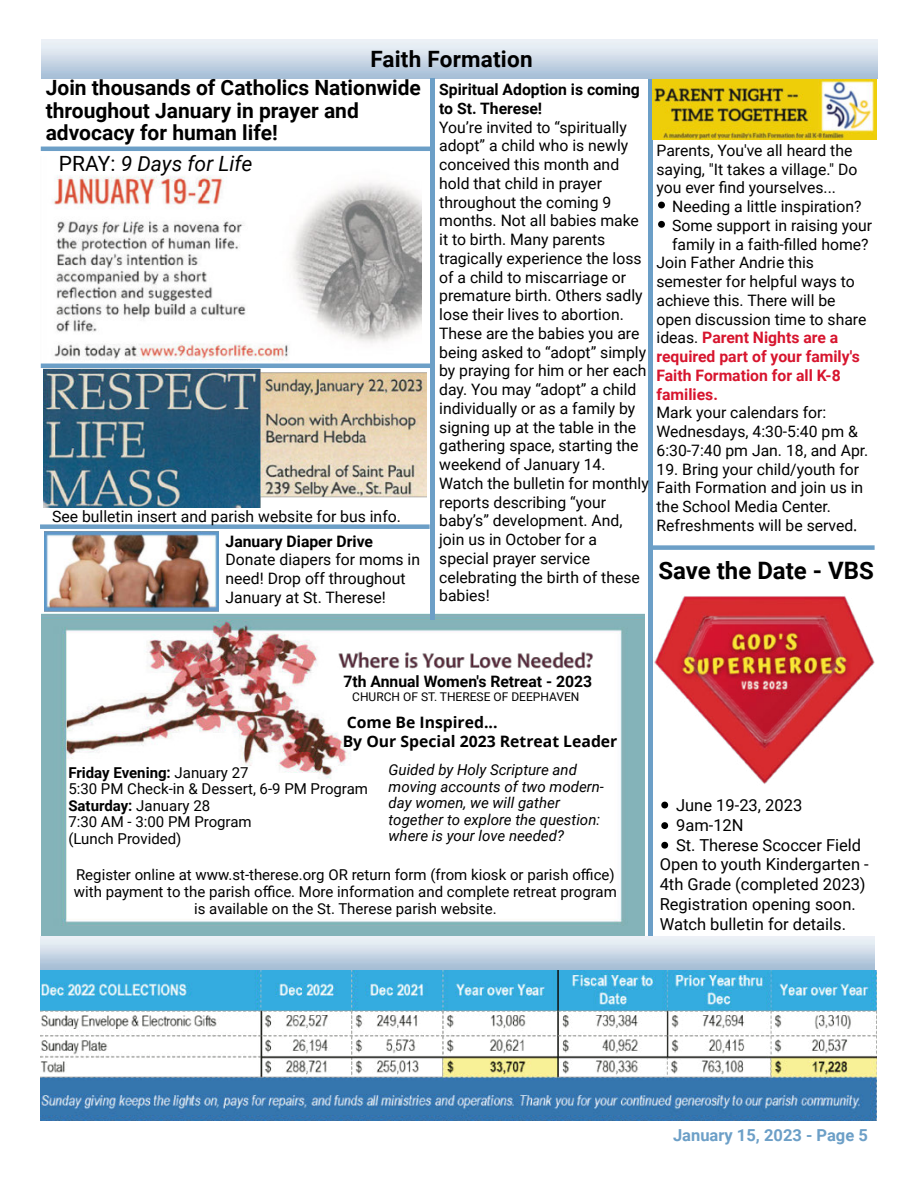
<style>
.page{position:relative;width:918px;height:1188px;background:#fff}
.page>*{position:absolute;margin:0;border:0;box-sizing:border-box;transform-origin:0 0}
.Body_Text{font:700 24px "Hqmpql Roboto";color:#000}
.Page_Title_-_Right{font:700 22.5px "Hqmpql Roboto";letter-spacing:.01em;color:#000}
.Body_Text-2{font:700 21px/22.5px "Hqmpql Roboto";color:#000}
.Body_Text-3{font:italic 21px "Dvltfj Roboto";color:#000}
.Body_Text-4{font:16.5px/19.8px "Jrvrmr Roboto";color:#000}
.Page_Footer{font:700 16.5px "Hqmpql Roboto";color:#6c9fc7}
.Body_Text-5{font:15.75px/18.8px "Rwrqkf Roboto";color:#000}
.Body_Text-6{font:15.75px/18.8px "Jrvrmr Roboto";color:#000}
.Body_Text-7{font:700 15.75px/18.8px "Hqmpql Roboto";color:#000}
.Body_Text-8{font:700 15.75px "Open Sans";color:#000}
.Body_Text-9{font:700 15.75px "Xbmdfh Roboto";color:#000}
.Body_Text-10{font:15px/17.1px "Jrvrmr Roboto";color:#000;text-align:center}
.Body_Text-11{font:italic 15px/16.5px "Fxvsvb Roboto";color:#000}
.Body_Text-12{font:700 15px "Hqmpql Roboto";color:#000}
.Body_Text-13{font:12px "Jrvrmr Roboto";color:#000}
.s1{font-family:"Xbmdfh Roboto"}
.s2{font-family:"Jrvrmr Roboto";font-style:normal}
.s3{font-family:"Rwrqkf Roboto"}
.s4{font-family:"Jrvrmr Roboto"}
.s5{font-family:"Hqmpql Roboto";font-weight:700;color:#d7152e}
.s6{font-family:"Xbmdfh Roboto";font-weight:700;color:#d7152e}
.s7{font-family:"Open Sans"}
.s8{font-family:"Dvltfj Roboto"}
.s9{font-family:"Rwrqkf Roboto";font-weight:400}
</style>
<div class="page">
<img style="left:42px;top:614px;width:603px;height:323px">
<div style="left:648px;top:76px;width:5px;height:866px;background:#6c9fc7"></div>
<img style="left:42px;top:39px;width:835px;height:39px">
<img style="left:40px;top:937px;width:834px;height:34px">
<img style="left:40px;top:971px;width:836px;height:150px">
<div style="left:651px;top:545px;width:224px;height:5px;background:#6c9fc7"></div>
<img style="left:654px;top:596px;width:221px;height:188px">
<img style="left:338px;top:650px;width:257px;height:23px">
<div style="left:661px;top:822px;width:7px;height:7px;border:2px solid #000;border-radius:50%"></div>
<div style="left:661px;top:842px;width:7px;height:7px;border:2px solid #000;border-radius:50%"></div>
<div style="left:661px;top:802px;width:7px;height:6px;border:2px solid #000;border-radius:50%"></div>
<img style="left:53px;top:175px;width:369px;height:187px">
<hr style="left:431px;top:78px;width:4px;height:542px;background:#6c9fc7">
<div style="left:40px;top:524px;width:390px;height:5px;background:#6c9fc7"></div>
<img style="left:652px;top:80px;width:224px;height:60px">
<img style="left:45px;top:532px;width:174px;height:80px">
<img style="left:43px;top:369px;width:383px;height:138px">
<hr style="left:41px;top:364px;width:389px;height:4px;background:#6c9fc7">
<hr style="left:41px;top:147px;width:389px;height:4px;background:#6c9fc7">
<div style="left:658px;top:202px;width:7px;height:6px;border:2px solid #000;border-radius:50%"></div>
<div style="left:658px;top:221px;width:7px;height:7px;border:2px solid #000;border-radius:50%"></div>
<p class="Page_Title_-_Right" style="left:370px;top:43px;width:164px">Faith Formation</p>
<p class="Body_Text-2" style="left:46px;top:76px;width:377px">Join thousands of Catholics Nationwide throughout January in prayer and <span class="s1">advocacy for human life!</span></p>
<p class="Body_Text-3" style="left:59px;top:149px;width:195px"><span class="s2">PRAY:</span> 9 Days for Life</p>
<p class="Body_Text-6" style="left:52px;top:507px;width:350px">See bulletin insert and parish website for bus info.</p>
<p class="Body_Text-7" style="left:226px;top:531px;width:149px">January Diaper Drive</p>
<p class="Body_Text-6" style="left:226px;top:550px;width:196px"><span class="s3">Donate diapers for moms in </span>need! Drop off throughout<br>January at St. Therese!</p>
<p class="Body_Text-7" style="left:439px;top:79px;width:202px">Spiritual Adoption is coming to St. Therese!</p>
<p class="Body_Text-5" style="left:439px;top:117px;width:211px"><span class="s4">You’re invited to “spiritually </span>adopt” a child who is newly conceived this month and hold that child in prayer <span class="s4">throughout the coming 9 months. Not all babies make it to birth. Many parents </span>tragically experience the loss of a child to miscarriage or <span class="s4">premature birth. Others sadly lose their lives to abortion.<br></span>These are the babies you are being asked to “adopt” simply by praying for him or her each <span class="s4">day. You may “adopt” a child </span>individually or as a family by signing up at the table in the gathering space, starting the <span class="s4">weekend of January 14.<br></span>Watch the bulletin for monthly reports describing “your <span class="s4">baby’s” development. And, join us in October for a </span>special prayer service celebrating the birth of these <span class="s4">babies!</span></p>
<p class="Body_Text-6" style="left:657px;top:140px;width:203px">Parents, You've all heard the saying, "It takes a village." Do you ever find yourselves...</p>
<p class="Body_Text-6" style="left:672px;top:197px;width:191px">Needing a little inspiration?</p>
<p class="Body_Text-5" style="left:672px;top:215px;width:202px">Some support in raising your</p>
<p class="Body_Text-6" style="left:672px;top:234px;width:198px">family in a faith-filled home?</p>
<p class="Body_Text-5" style="left:657px;top:253px;width:211px">Join Father Andrie this semester for helpful ways to <span class="s4">achieve this. There will be </span>open discussion time to share <span class="s4">ideas.</span> <span class="s5">Parent Nights are a </span><span class="s6">required part of your family's<br></span><span class="s5">Faith Formation for all K-8 families.</span></p>
<p class="Body_Text-6" style="left:657px;top:403px;width:213px">Mark your calendars for:<br>Wednesdays, 4:30-5:40 pm &amp;<br>6:30-7:40 pm Jan. 18, and Apr.</p>
<p class="Body_Text-6" style="left:657px;top:459px;width:208px">19. Bring your child/youth for<br>Faith Formation and join us in the School Media Center.<br>Refreshments will be served<span class="s7">.</span></p>
<p class="Body_Text" style="left:658px;top:553px;width:217px">Save the Date - <span class="s1">VBS</span></p>
<p class="Body_Text-9" style="left:343px;top:670px;width:250px">7th Annual Women's Retreat - 2023</p>
<p class="Body_Text-13" style="left:352px;top:689px;width:229px">CHURCH OF ST. THERESE OF DEEPHAVEN</p>
<p class="Body_Text-8" style="left:347px;top:711px;width:152px">Come Be Inspired...</p>
<p class="Body_Text-8" style="left:343px;top:730px;width:276px">By Our Special 2023 Retreat Leader</p>
<p class="Body_Text-11" style="left:389px;top:761px;width:217px">Guided by Holy Scripture and <span class="s8">moving accounts of two modern&shy;</span>day women, we will gather together to explore the question: where is your love needed?</p>
<p class="Body_Text-12" style="left:68px;top:762px;width:182px">Friday Evening: <span class="s9">January 27</span></p>
<p class="Body_Text-10" style="left:68px;top:780px;width:301px">5:30 PM Check-in &amp; Dessert, 6-9 PM Program</p>
<p class="Body_Text-12" style="left:68px;top:795px;width:143px">Saturday: <span class="s9">January 28</span></p>
<p class="Body_Text-10" style="left:68px;top:813px;width:185px">7:30 AM - 3:00 PM Program</p>
<p class="Body_Text-10" style="left:68px;top:829px;width:115px">(Lunch Provided)</p>
<p class="Body_Text-10" style="left:74px;top:865px;width:544px">Register online at www.st-therese.org OR return form (from kiosk or parish office) with payment to the parish office. More information and complete retreat program is available on the St. Therese parish website.</p>
<p class="Body_Text-4" style="left:676px;top:795px;width:128px">June 19-23, 2023</p>
<p class="Body_Text-4" style="left:676px;top:814px;width:69px">9am-12N</p>
<p class="Body_Text-4" style="left:676px;top:834px;width:187px">St. Therese Scoccer Field</p>
<p class="Body_Text-4" style="left:660px;top:854px;width:211px">Open to youth Kindergarten -<br>4th Grade (completed 2023)<br>Registration opening soon.<br>Watch bulletin for details.</p>
<p class="Page_Footer" style="left:673px;top:1123px;width:196px">January 15, 2023 - Page 5</p>
</div>
